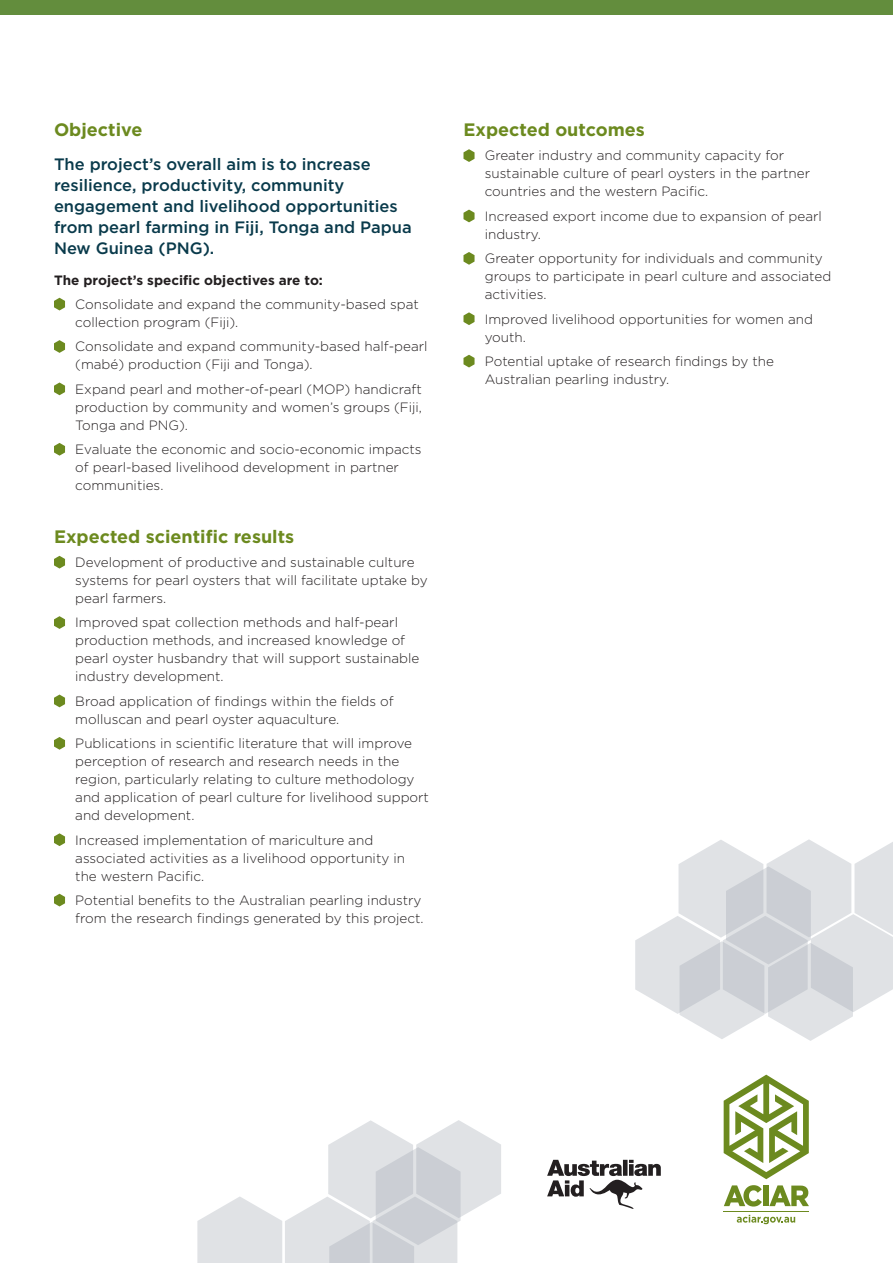
<style>
.page{position:relative;width:893px;height:1263px;background:#fff}
.page>*{position:absolute;margin:0;border:0;box-sizing:border-box;transform-origin:0 0}
.HB{font:700 18px "Gotham";color:#6c8a1f}
.dot_point{font:700 18px "Gotham";color:#6c8a1f}
.body{font:500 16.5px/21px "Gotham";color:#093a4b}
.dot_point-2{font:300 13.5px/18px "Gotham";color:#231f20}
.body-2{font:700 13.5px "Gotham";color:#231f20}
</style>
<div class="page">
<div style="left:0;top:0;width:893px;height:15px;background:#638d3d"></div>
<svg style="left:635px;top:839px;width:258px;height:202px"></svg>
<svg style="left:724px;top:1185px;width:38px;height:21px"></svg>
<div style="left:763px;top:1185px;width:5px;height:21px;background:#6c8a1f"></div>
<svg style="left:769px;top:1185px;width:40px;height:21px"></svg>
<svg style="left:737px;top:1215px;width:58px;height:9px"></svg>
<hr style="left:724px;top:1211px;width:85px;height:1px;background:#6c8a1f">
<svg style="left:724px;top:1075px;width:85px;height:104px"></svg>
<svg style="left:197px;top:1120px;width:304px;height:143px"></svg>
<svg style="left:547px;top:1160px;width:114px;height:49px"></svg>
<svg style="left:54px;top:298px;width:11px;height:12px"></svg>
<svg style="left:54px;top:340px;width:11px;height:13px"></svg>
<svg style="left:54px;top:382px;width:11px;height:13px"></svg>
<svg style="left:54px;top:443px;width:11px;height:13px"></svg>
<svg style="left:54px;top:556px;width:11px;height:12px"></svg>
<svg style="left:54px;top:616px;width:11px;height:13px"></svg>
<svg style="left:54px;top:694px;width:11px;height:13px"></svg>
<svg style="left:54px;top:737px;width:11px;height:13px"></svg>
<svg style="left:54px;top:833px;width:11px;height:13px"></svg>
<svg style="left:54px;top:894px;width:11px;height:12px"></svg>
<svg style="left:463px;top:149px;width:12px;height:13px"></svg>
<svg style="left:463px;top:210px;width:12px;height:12px"></svg>
<svg style="left:463px;top:252px;width:12px;height:13px"></svg>
<svg style="left:463px;top:312px;width:12px;height:13px"></svg>
<svg style="left:463px;top:355px;width:12px;height:12px"></svg>
<p class="HB" style="left:54px;top:119px;width:90px">Objective</p>
<p class="body" style="left:54px;top:153px;width:359px">The project’s overall aim is to increase resilience, productivity, community engagement and livelihood opportunities from pearl farming in Fiji, Tonga and Papua New Guinea (PNG).</p>
<p class="body-2" style="left:54px;top:272px;width:270px">The project’s specific objectives are to:</p>
<p class="dot_point-2" style="left:75px;top:295px;width:345px">Consolidate and expand the community-based spat collection program (Fiji).</p>
<p class="dot_point-2" style="left:75px;top:337px;width:354px">Consolidate and expand community-based half-pearl (mabé) production (Fiji and Tonga).</p>
<p class="dot_point-2" style="left:75px;top:380px;width:348px;text-align:justify">Expand pearl and mother-of-pearl (MOP) handicraft production by community and women’s groups (Fiji, Tonga and PNG).</p>
<p class="dot_point-2" style="left:75px;top:440px;width:348px">Evaluate the economic and socio-economic impacts of pearl-based livelihood development in partner communities.</p>
<p class="HB" style="left:54px;top:526px;width:242px">Expected scientific results</p>
<p class="dot_point-2" style="left:75px;top:553px;width:354px">Development of productive and sustainable culture systems for pearl oysters that will facilitate uptake by pearl farmers.</p>
<p class="dot_point-2" style="left:75px;top:613px;width:345px">Improved spat collection methods and half-pearl production methods, and increased knowledge of pearl oyster husbandry that will support sustainable industry development.</p>
<p class="dot_point-2" style="left:75px;top:692px;width:320px">Broad application of findings within the fields of molluscan and pearl oyster aquaculture.</p>
<p class="dot_point-2" style="left:75px;top:734px;width:355px">Publications in scientific literature that will improve perception of research and research needs in the region, particularly relating to culture methodology and application of pearl culture for livelihood support and development.</p>
<p class="dot_point-2" style="left:75px;top:831px;width:331px">Increased implementation of mariculture and associated activities as a livelihood opportunity in the western Pacific.</p>
<p class="dot_point-2" style="left:75px;top:891px;width:350px">Potential benefits to the Australian pearling industry from the research findings generated by this project.</p>
<p class="dot_point" style="left:463px;top:119px;width:183px">Expected outcomes</p>
<p class="dot_point-2" style="left:485px;top:146px;width:327px">Greater industry and community capacity for sustainable culture of pearl oysters in the partner countries and the western Pacific.</p>
<p class="dot_point-2" style="left:485px;top:207px;width:339px">Increased export income due to expansion of pearl industry.</p>
<p class="dot_point-2" style="left:485px;top:249px;width:348px">Greater opportunity for individuals and community groups to participate in pearl culture and associated activities.</p>
<p class="dot_point-2" style="left:485px;top:310px;width:330px">Improved livelihood opportunities for women and youth.</p>
<p class="dot_point-2" style="left:485px;top:352px;width:291px">Potential uptake of research findings by the<br>Australian pearling industry.</p>
</div>
